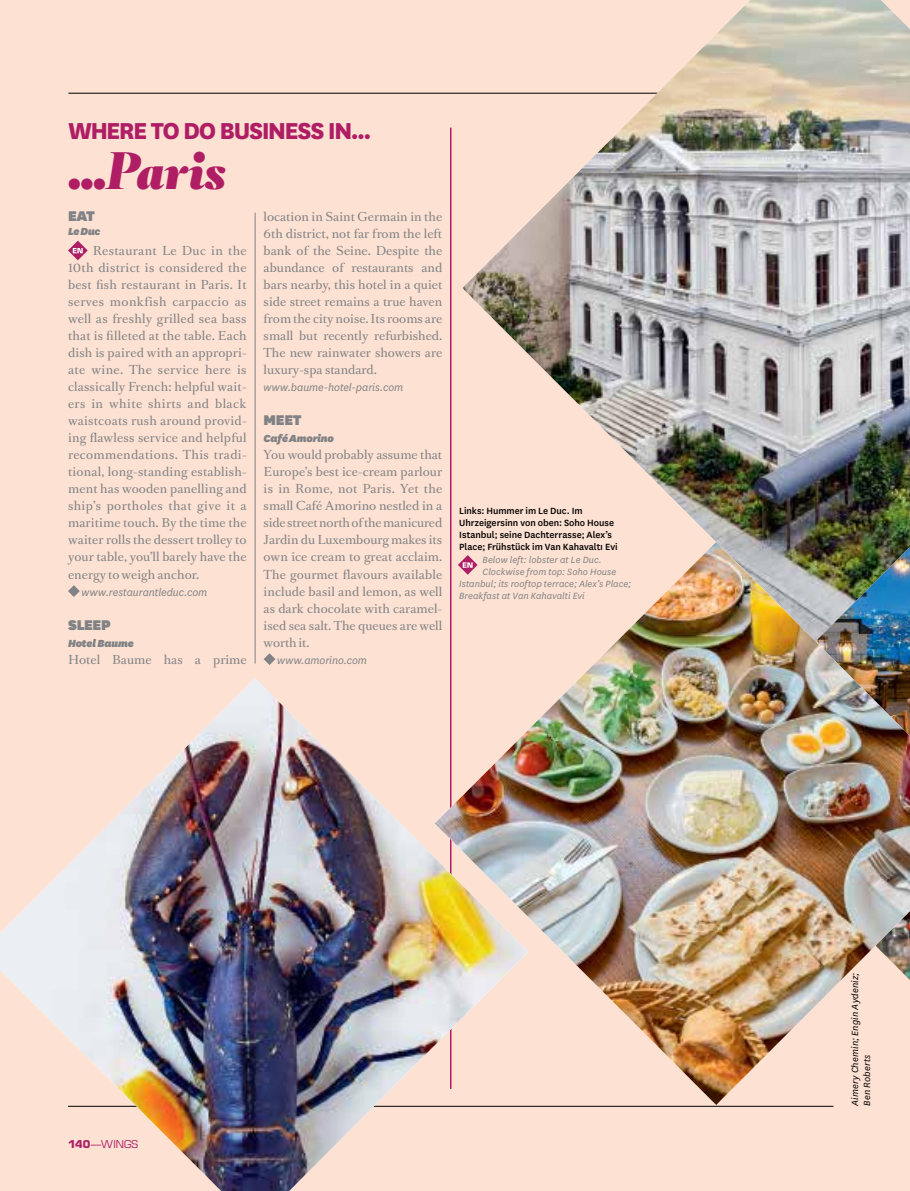
<style>
.page{position:relative;width:910px;height:1191px;background:#fde1d2}
.page>*{position:absolute;margin:0;border:0;box-sizing:border-box;transform-origin:0 0}
.t1{font:italic 900 45px "Romain BP Headline";letter-spacing:-.015em;color:#af1e65}
.t2{font:800 27px "National";letter-spacing:-.06em;color:#af1e65}
.t3{font:900 16.5px "National";letter-spacing:-.02em;color:#808285}
.t4{font:italic 12px "National";letter-spacing:-.005em;color:#808285}
.t5{font:italic 900 12px "National";letter-spacing:-.015em;color:#808285}
.t6{font:11.7px/17px "Romain BP Text";color:#808285;text-align:justify}
.t7{font:500 10.5px/12px "National";color:#000}
.t8{font:italic 10.5px "National";letter-spacing:.005em;color:#808285}
.t9{font:italic 10.5px/12px "National";letter-spacing:.015em;color:#000}
.t10{font:10.5px "Eurostile LT Std";letter-spacing:.02em;color:#af1e65}
.s1{font-weight:700}
</style>
<div class="page">
<hr style="left:68px;top:93px;width:765px;height:1px;background:#000">
<hr style="left:68px;top:1106px;width:765px;height:1px;background:#000">
<svg style="left:68px;top:585px;width:12px;height:12px"></svg>
<svg style="left:264px;top:653px;width:11px;height:12px"></svg>
<hr style="left:450px;top:128px;width:1px;height:961px;background:#af1e65">
<hr style="left:255px;top:213px;width:1px;height:450px;background:#808285">
<svg style="left:68px;top:241px;width:20px;height:19px"></svg>
<img style="left:462px;top:0;width:448px;height:542px">
<img style="left:451px;top:542px;width:459px;height:563px">
<img style="left:0;top:678px;width:528px;height:513px">
<img style="left:816px;top:547px;width:94px;height:189px">
<img style="left:875px;top:911px;width:35px;height:69px">
<h2 class="t2" style="left:68px;top:111px;width:305px">WHERE TO DO BUSINESS IN...</h2>
<h1 class="t1" style="left:68px;top:147px;width:160px">…Paris</h1>
<h3 class="t3" style="left:68px;top:205px;width:29px">EAT</h3>
<p class="t5" style="left:68px;top:223px;width:34px">Le Duc</p>
<p class="t6" style="left:68px;top:241px;width:180px;text-indent:25px">Restaurant Le Duc in the 10th district is considered the best fish restaurant in Paris. It serves monkfish carpaccio as well as freshly grilled sea bass that is filleted at the table. Each dish is paired with an appropri&shy;ate wine. The service here is classically French: helpful wait&shy;ers in white shirts and black waistcoats rush around provid&shy;ing flawless service and helpful recommendations. This tradi&shy;tional, long-standing establish&shy;ment has wooden panelling and ship’s portholes that give it a maritime touch. By the time the waiter rolls the dessert trolley to your table, you’ll barely have the energy to weigh anchor.</p>
<p class="t4" style="left:82px;top:584px;width:127px">www.restaurantleduc.com</p>
<h3 class="t3" style="left:68px;top:613px;width:44px">SLEEP</h3>
<p class="t5" style="left:68px;top:634px;width:67px">Hotel Baume</p>
<p class="t6" style="left:68px;top:650px;width:180px">Hotel Baume has a prime</p>
<p class="t6" style="left:264px;top:207px;width:180px">location in Saint Germain in the 6th district, not far from the left bank of the Seine. Despite the abundance of restaurants and bars nearby, this hotel in a quiet side street remains a true haven from the city noise. Its rooms are small but recently refurbished.<br>The new rainwater showers are luxury-spa standard.</p>
<p class="t4" style="left:264px;top:380px;width:141px">www.baume-hotel-paris.com</p>
<h3 class="t3" style="left:264px;top:409px;width:39px">MEET</h3>
<p class="t5" style="left:264px;top:430px;width:72px">Café Amorino</p>
<p class="t6" style="left:264px;top:445px;width:180px">You would probably assume that Europe’s best ice-cream parlour is in Rome, not Paris. Yet the small Café Amorino nestled in a side street north of the manicured Jardin du Luxembourg makes its own ice cream to great acclaim.<br>The gourmet flavours available include basil and lemon, as well as dark chocolate with caramel&shy;ised sea salt. The queues are well worth it.</p>
<p class="t4" style="left:277px;top:652px;width:91px">www.amorino.com</p>
<p class="t7" style="left:459px;top:504px;width:160px">Links: Hummer im Le Duc. Im Uhrzeigersinn von oben: Soho House Istanbul; seine Dachterrasse; Alex’s Place; Frühstück im Van KahavaltI Evi</p>
<p class="t8" style="left:483px;top:553px;width:121px">Below left: lobster at Le Duc.</p>
<p class="t8" style="left:483px;top:565px;width:135px">Clockwise from top: Soho House</p>
<p class="t8" style="left:459px;top:577px;width:173px">Istanbul; its rooftop terrace; Alex’s Place;</p>
<p class="t8" style="left:459px;top:589px;width:127px">Breakfast at Van Kahavalti Evi</p>
<p class="t10" style="left:68px;top:1138px;width:72px"><span class="s1">140</span>—WINGS</p>
<p class="t9" style="left:849px;top:1106px;width:135px;rotate:-90deg">Aimery Chemin; Engin Aydeniz;<br>Ben Roberts</p>
</div>
